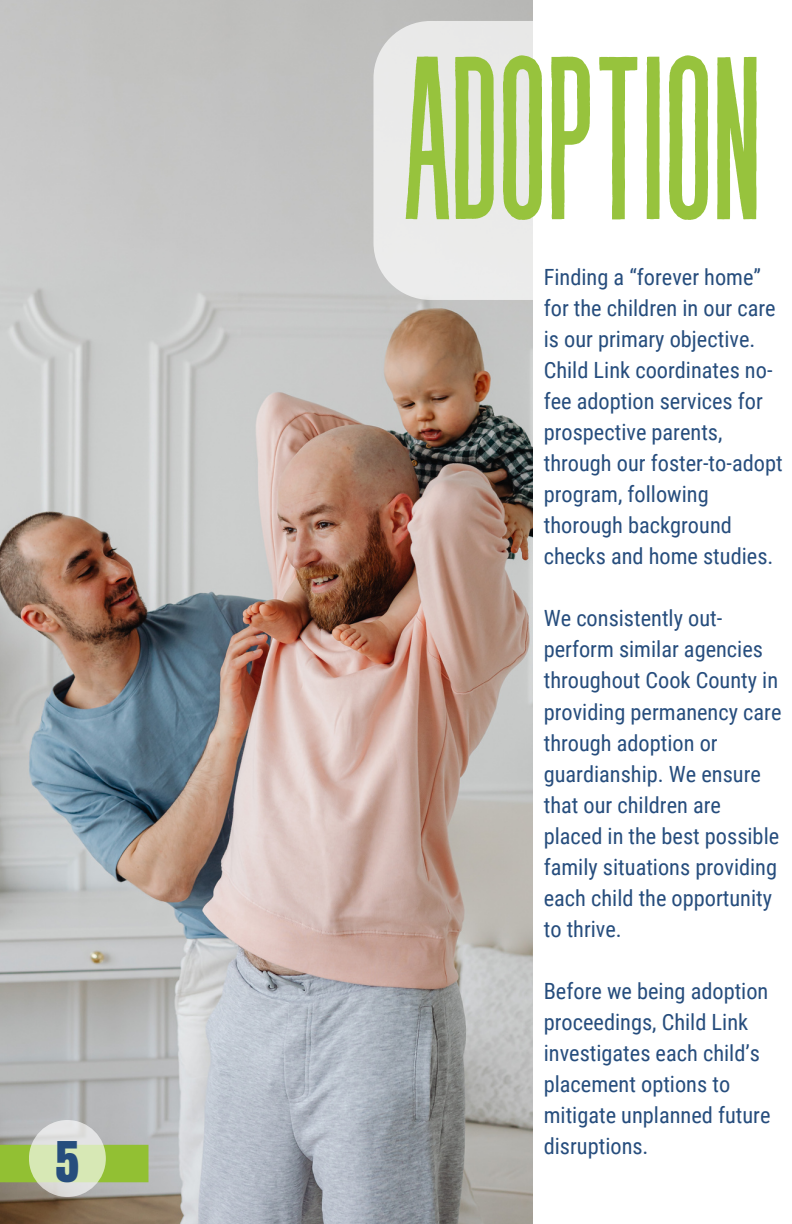
<style>
.page{position:relative;width:792px;height:1224px;background:#fff}
.page>*{position:absolute;margin:0;border:0;box-sizing:border-box;transform-origin:0 0}
.t1{font:231.8px "Revive 80 Tall";letter-spacing:-.03em;color:#97c33d}
.t2{font:47.6px "Anton";color:#264d7d}
.t3{font:22.4px/31px "Roboto Condensed";color:#264d7d}
</style>
<div class="page">
<img style="left:0;top:0;width:533px;height:1224px">
<div style="left:0;top:1145px;width:148px;height:37px;background:#92c033"></div>
<svg style="left:29px;top:1120px;width:77px;height:77px;background:#dae4c5"></svg>
<div style="left:373px;top:21px;width:412px;height:279px;background:#fff;border-radius:57px;opacity:.68"></div>
<p class="t2" style="left:56px;top:1128px;width:25px">5</p>
<p class="t1" style="left:401px;top:20px;width:365px">ADOPTION</p>
<p class="t3" style="left:544px;top:262px;width:240px">Finding a “forever home” for the children in our care is our primary objective.<br>Child Link coordinates no&shy;fee adoption services for prospective parents, through our foster-to-adopt program, following thorough background checks and home studies.</p>
<h1 class="t3" style="left:544px;top:603px;width:239px">We consistently out&shy;perform similar agencies throughout Cook County in providing permanency care through adoption or guardianship. We ensure that our children are placed in the best possible family situations providing each child the opportunity to thrive.</h1>
<p class="t3" style="left:544px;top:976px;width:228px">Before we being adoption proceedings, Child Link investigates each child’s placement options to mitigate unplanned future disruptions.</p>
</div>
